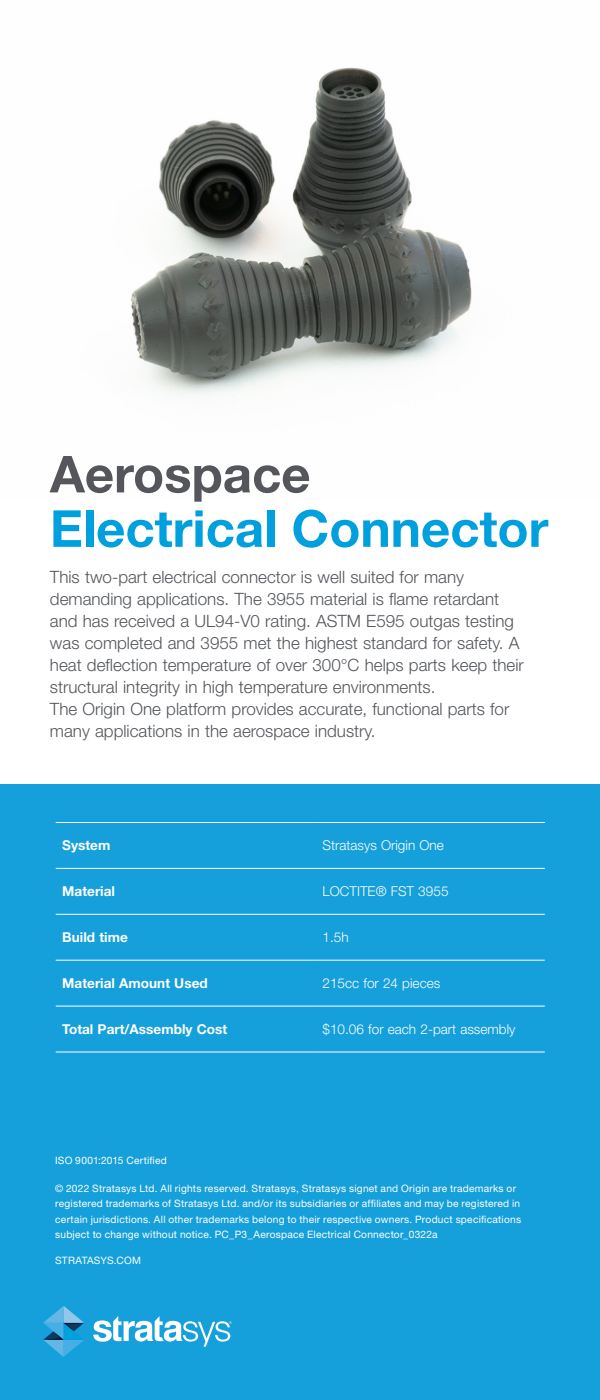
<style>
.page{position:relative;width:600px;height:1400px;background:#fff}
.page>*{position:absolute;margin:0;border:0;box-sizing:border-box;transform-origin:0 0}
.t1{font:700 51px "Helvetica Neue LT Std";color:#00a0df}
.t2{font:700 51px "Helvetica Neue LT Std";color:#54565b}
.t3{font:300 17px/22.1px "Helvetica Neue LT Std";color:#52555b}
.t4{font:300 13.6px "Helvetica Neue LT Std";color:#fff}
.t5{font:700 13.6px "Helvetica Neue LT Std";color:#fff}
.t6{font:10.2px/15.3px "Helvetica Neue LT Std";letter-spacing:.02em;color:#fff}
</style>
<div class="page">
<div style="left:0;top:785px;width:600px;height:615px;background:#16a0db"></div>
<svg style="left:93px;top:1316px;width:139px;height:31px"></svg>
<svg style="left:43px;top:1306px;width:41px;height:51px"></svg>
<img style="left:131px;top:67px;width:341px;height:330px">
<hr style="left:56px;top:822px;width:260px;height:1px;background:#fff">
<hr style="left:316px;top:822px;width:229px;height:1px;background:#fff">
<hr style="left:56px;top:868px;width:260px;height:1px;background:#fff">
<hr style="left:316px;top:868px;width:229px;height:1px;background:#fff">
<hr style="left:56px;top:914px;width:260px;height:1px;background:#fff">
<hr style="left:316px;top:914px;width:229px;height:1px;background:#fff">
<hr style="left:56px;top:960px;width:260px;height:1px;background:#fff">
<hr style="left:316px;top:960px;width:229px;height:1px;background:#fff">
<hr style="left:56px;top:1006px;width:260px;height:1px;background:#fff">
<hr style="left:316px;top:1006px;width:229px;height:1px;background:#fff">
<hr style="left:56px;top:1052px;width:260px;height:1px;background:#fff">
<hr style="left:316px;top:1052px;width:229px;height:1px;background:#fff">
<h1 class="t2" style="left:50px;top:443px;width:262px">Aerospace</h1>
<h1 class="t1" style="left:50px;top:497px;width:500px">Electrical Connector</h1>
<p class="t3" style="left:50px;top:565px;width:476px">This two-part electrical connector is well suited for many demanding applications. The 3955 material is flame retardant and has received a UL94-V0 rating. ASTM E595 outgas testing was completed and 3955 met the highest standard for safety. A heat deflection temperature of over 300°C helps parts keep their structural integrity in high temperature environments.<br>The Origin One platform provides accurate, functional parts for many applications in the aerospace industry.</p>
<p class="t5" style="left:62px;top:837px;width:50px">System</p>
<p class="t4" style="left:323px;top:837px;width:123px">Stratasys Origin One</p>
<p class="t5" style="left:62px;top:883px;width:54px">Material</p>
<p class="t4" style="left:323px;top:883px;width:128px">LOCTITE® FST 3955</p>
<p class="t5" style="left:62px;top:929px;width:67px">Build time</p>
<p class="t4" style="left:323px;top:929px;width:28px">1.5h</p>
<p class="t5" style="left:62px;top:975px;width:147px">Material Amount Used</p>
<p class="t4" style="left:323px;top:975px;width:119px">215cc for 24 pieces</p>
<p class="t5" style="left:62px;top:1021px;width:166px">Total Part/Assembly Cost</p>
<p class="t4" style="left:323px;top:1021px;width:194px">$10.06 for each 2-part assembly</p>
<p class="t6" style="left:55px;top:1153px;width:113px">ISO 9001:2015 Certified</p>
<p class="t6" style="left:55px;top:1180px;width:467px">© 2022 Stratasys Ltd. All rights reserved. Stratasys, Stratasys signet and Origin are trademarks or registered trademarks of Stratasys Ltd. and/or its subsidiaries or affiliates and may be registered in certain jurisdictions. All other trademarks belong to their respective owners. Product specifications subject to change without notice. PC_P3_Aerospace Electrical Connector_0322a</p>
<p class="t6" style="left:55px;top:1253px;width:87px">STRATASYS.COM</p>
</div>
